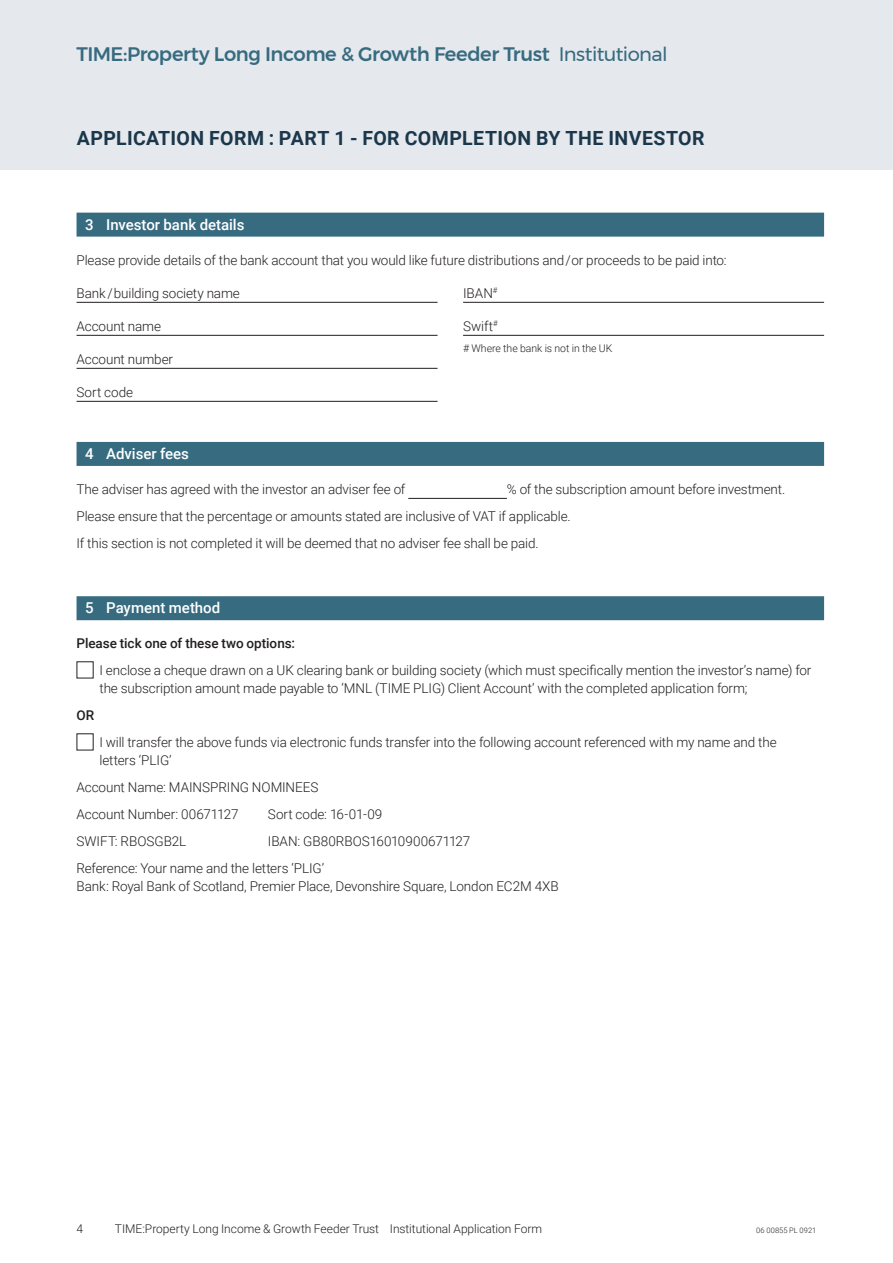
<style>
.page{position:relative;width:893px;height:1263px;background:#fff}
.page>*{position:absolute;margin:0;border:0;box-sizing:border-box;transform-origin:0 0}
.t1{font:500 19.5px "Montserrat";letter-spacing:-.025em;color:#376b80}
.Header_1{font:700 19.5px "Roboto";letter-spacing:.025em;color:#1a374b}
.Form_header{font:500 15px "Roboto";letter-spacing:-.005em;color:#fff}
.Body_-_text{font:300 13.5px/18px "Roboto";letter-spacing:-.01em;color:#231f20}
.Form_-_underline_tex{font:300 13.5px "Roboto";letter-spacing:-.01em;color:#231f20}
.Body_-_text-2{font:500 13.5px "Roboto";letter-spacing:-.005em;color:#231f20}
.t2{font:300 12px "Roboto";color:#231f20}
.Body_small{font:300 10.5px "Roboto";color:#231f20}
.t3{font:300 7.5px "Roboto";letter-spacing:.02em;color:#231f20}
.s1{font-weight:400}
</style>
<div class="page">
<div style="left:0;top:0;width:893px;height:170px;background:#e5e8ec"></div>
<div style="left:77px;top:213px;width:747px;height:24px;background:#376b80"></div>
<hr style="left:77px;top:302px;width:361px;height:1px;background:#231f20">
<hr style="left:77px;top:335px;width:361px;height:1px;background:#231f20">
<hr style="left:77px;top:368px;width:361px;height:1px;background:#231f20">
<hr style="left:77px;top:401px;width:361px;height:1px;background:#231f20">
<hr style="left:463px;top:302px;width:361px;height:1px;background:#231f20">
<hr style="left:463px;top:335px;width:361px;height:1px;background:#231f20">
<div style="left:77px;top:442px;width:747px;height:24px;background:#376b80"></div>
<hr style="left:408px;top:498px;width:99px;height:1px;background:#231f20">
<div style="left:77px;top:596px;width:747px;height:24px;background:#376b80"></div>
<h1 class="t1" style="left:77px;top:39px;width:593px">TIME:Property Long Income &amp; Growth Feeder Trust <span class="s1">Institutional</span></h1>
<p class="Header_1" style="left:77px;top:124px;width:629px">APPLICATION FORM : PART 1 - FOR COMPLETION BY THE INVESTOR</p>
<p class="Form_header" style="left:85px;top:214px;width:161px">3 Investor bank details</p>
<p class="Body_-_text" style="left:77px;top:251px;width:652px">Please provide details of the bank account that you would like future distributions and/or proceeds to be paid into:</p>
<p class="Form_-_underline_tex" style="left:77px;top:284px;width:165px">Bank/building society name</p>
<p class="Form_-_underline_tex" style="left:77px;top:317px;width:86px">Account name</p>
<p class="Form_-_underline_tex" style="left:77px;top:350px;width:98px">Account number</p>
<p class="Form_-_underline_tex" style="left:77px;top:383px;width:58px">Sort code</p>
<p class="Form_-_underline_tex" style="left:463px;top:284px;width:36px">IBAN<sup>#</sup></p>
<p class="Form_-_underline_tex" style="left:463px;top:317px;width:36px">Swift<sup>#</sup></p>
<p class="Body_small" style="left:463px;top:341px;width:151px"># Where the bank is not in the UK</p>
<p class="Form_header" style="left:85px;top:443px;width:105px">4 Adviser fees</p>
<p class="Body_-_text" style="left:77px;top:480px;width:330px">The adviser has agreed with the investor an adviser fee of</p>
<p class="Body_-_text" style="left:507px;top:480px;width:280px">% of the subscription amount before investment.</p>
<p class="Body_-_text" style="left:77px;top:507px;width:496px">Please ensure that the percentage or amounts stated are inclusive of VAT if applicable.</p>
<p class="Body_-_text" style="left:77px;top:534px;width:464px">If this section is not completed it will be deemed that no adviser fee shall be paid.</p>
<p class="Form_header" style="left:85px;top:598px;width:137px">5 Payment method</p>
<p class="Body_-_text-2" style="left:77px;top:634px;width:220px">Please tick one of these two options:</p>
<p class="Body_-_text" style="left:99px;top:661px;width:713px">I enclose a cheque drawn on a UK clearing bank or building society (which must specifically mention the investor’s name) for the subscription amount made payable to ‘MNL (TIME PLIG) Client Account’ with the completed application form;</p>
<p class="Body_-_text-2" style="left:77px;top:706px;width:19px">OR</p>
<p class="Body_-_text" style="left:99px;top:733px;width:679px">I will transfer the above funds via electronic funds transfer into the following account referenced with my name and the letters ‘PLIG’</p>
<p class="Body_-_text" style="left:77px;top:778px;width:243px">Account Name: MAINSPRING NOMINEES</p>
<p class="Body_-_text" style="left:77px;top:805px;width:163px">Account Number: 00671127</p>
<p class="Body_-_text" style="left:268px;top:805px;width:116px">Sort code: 16-01-09</p>
<p class="Body_-_text" style="left:77px;top:832px;width:111px">SWIFT: RBOSGB2L</p>
<p class="Body_-_text" style="left:268px;top:832px;width:204px">IBAN: GB80RBOS16010900671127</p>
<p class="Body_-_text" style="left:77px;top:859px;width:484px">Reference: Your name and the letters ‘PLIG’<br>Bank: Royal Bank of Scotland, Premier Place, Devonshire Square, London EC2M 4XB</p>
<p class="t2" style="left:115px;top:1220px;width:429px">TIME:Property Long Income &amp; Growth Feeder Trust Institutional Application Form</p>
<p class="t2" style="left:77px;top:1220px;width:8px">4</p>
<p class="t3" style="left:756px;top:1225px;width:62px">06 00855 PL 0921</p>
</div>
